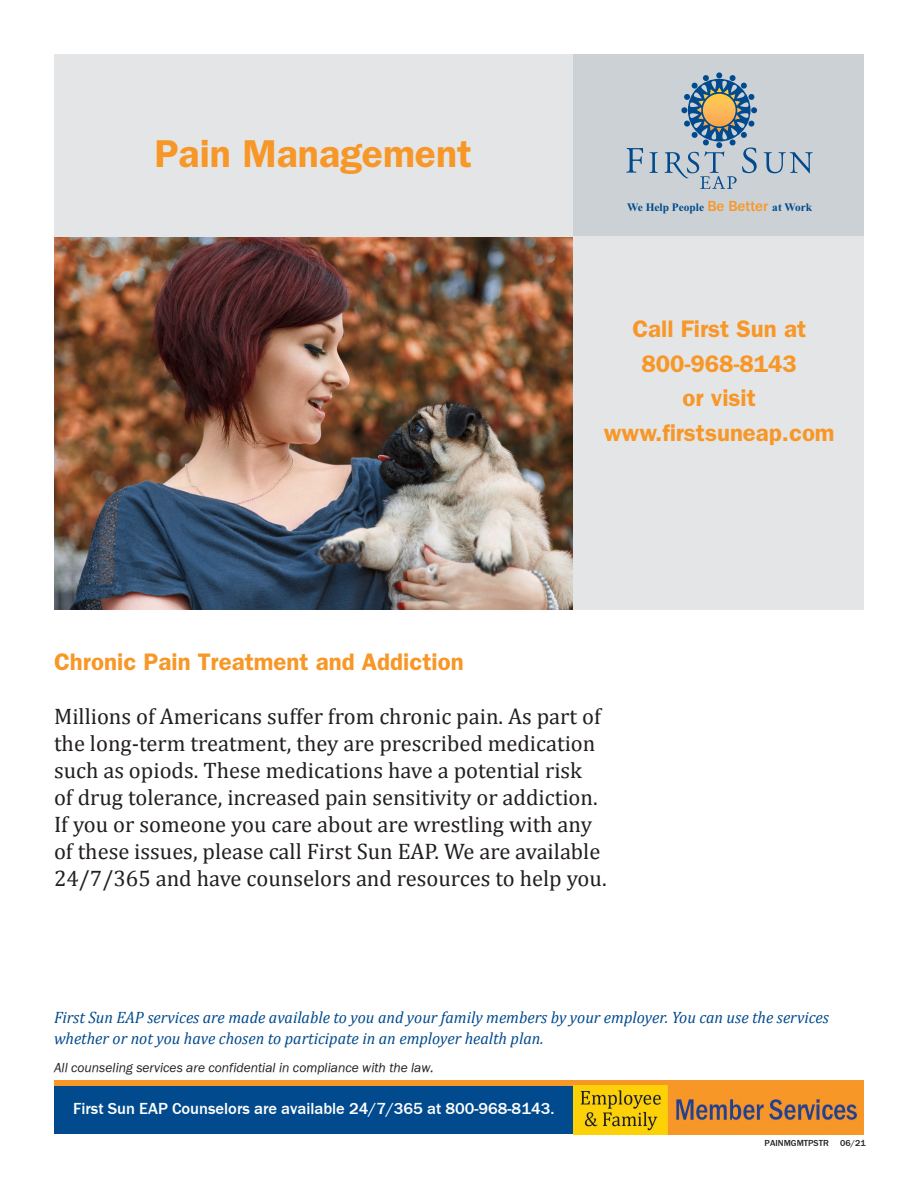
<style>
.page{position:relative;width:918px;height:1188px;background:#fff}
.page>*{position:absolute;margin:0;border:0;box-sizing:border-box;transform-origin:0 0}
.t1{font:600 39px "Franklin Gothic";color:#f79727}
.t2{font:600 24px/34.5px "Franklin Gothic";color:#f79727;text-align:center}
.t3{font:22.5px/27px "Cambria";color:#231f20}
.t4{font:italic 16.5px/21px "Cambria";color:#004a8d}
.t5{font:700 16.5px "Franklin Gothic";color:#fff}
.t6{font:500 15.15px "Franklin Gothic";color:#f79727}
.Default{font:italic 13.5px "Franklin Gothic";color:#231f20}
.t7{font:700 11.4px "Times New Roman";color:#004a8d}
.t8{font:700 9px "Franklin Gothic";color:#231f20}
.s1{font-family:"Times New Roman";font-weight:700;font-size:11.4px;color:#004a8d}
</style>
<div class="page">
<img style="left:54px;top:236px;width:519px;height:373px">
<div style="left:54px;top:54px;width:808px;height:182px;background:#e4e5e7"></div>
<div style="left:573px;top:54px;width:291px;height:182px;background:#ccd1d5"></div>
<svg style="left:650px;top:152px;width:8px;height:21px"></svg>
<svg style="left:626px;top:148px;width:17px;height:25px"></svg>
<svg style="left:764px;top:152px;width:49px;height:21px"></svg>
<svg style="left:665px;top:72px;width:92px;height:117px"></svg>
<div style="left:54px;top:1086px;width:520px;height:48px;background:#004a8d"></div>
<div style="left:54px;top:1080px;width:810px;height:6px;background:#f79727"></div>
<img style="left:574px;top:1086px;width:290px;height:48px">
<div style="left:573px;top:236px;width:291px;height:373px;background:#e4e5e7"></div>
<p class="t1" style="left:154px;top:130px;width:319px">Pain Management</p>
<p class="t6" style="left:707px;top:196px;width:106px">Be Better <span class="s1">Work</span></p>
<p class="t7" style="left:627px;top:199px;width:79px">We Help People</p>
<p class="t7" style="left:772px;top:199px;width:11px">at</p>
<p class="t2" style="left:604px;top:311px;width:232px">Call First Sun at<br>800-968-8143<br>or visit www.firstsuneap.com</p>
<p class="t2" style="left:54px;top:643px;width:411px">Chronic Pain Treatment and Addiction</p>
<p class="t3" style="left:54px;top:702px;width:554px">Millions of Americans suffer from chronic pain. As part of the long-term treatment, they are prescribed medication such as opiods. These medications have a potential risk<br>of drug tolerance, increased pain sensitivity or addiction.<br>If you or someone you care about are wrestling with any of these issues, please call First Sun EAP. We are available 24/7/365 and have counselors and resources to help you.</p>
<p class="t4" style="left:54px;top:1006px;width:776px">First Sun EAP services are made available to you and your family members by your employer. You can use the services whether or not you have chosen to participate in an employer health plan.</p>
<p class="Default" style="left:54px;top:1061px;width:382px">All counseling services are confidential in compliance with the law.</p>
<p class="t5" style="left:73px;top:1099px;width:483px">First Sun EAP Counselors are available 24/7/365 at 800-968-8143.</p>
<p class="t8" style="left:765px;top:1138px;width:66px">PAINMGMTPSTR</p>
<p class="t8" style="left:840px;top:1138px;width:27px">06/21</p>
</div>
